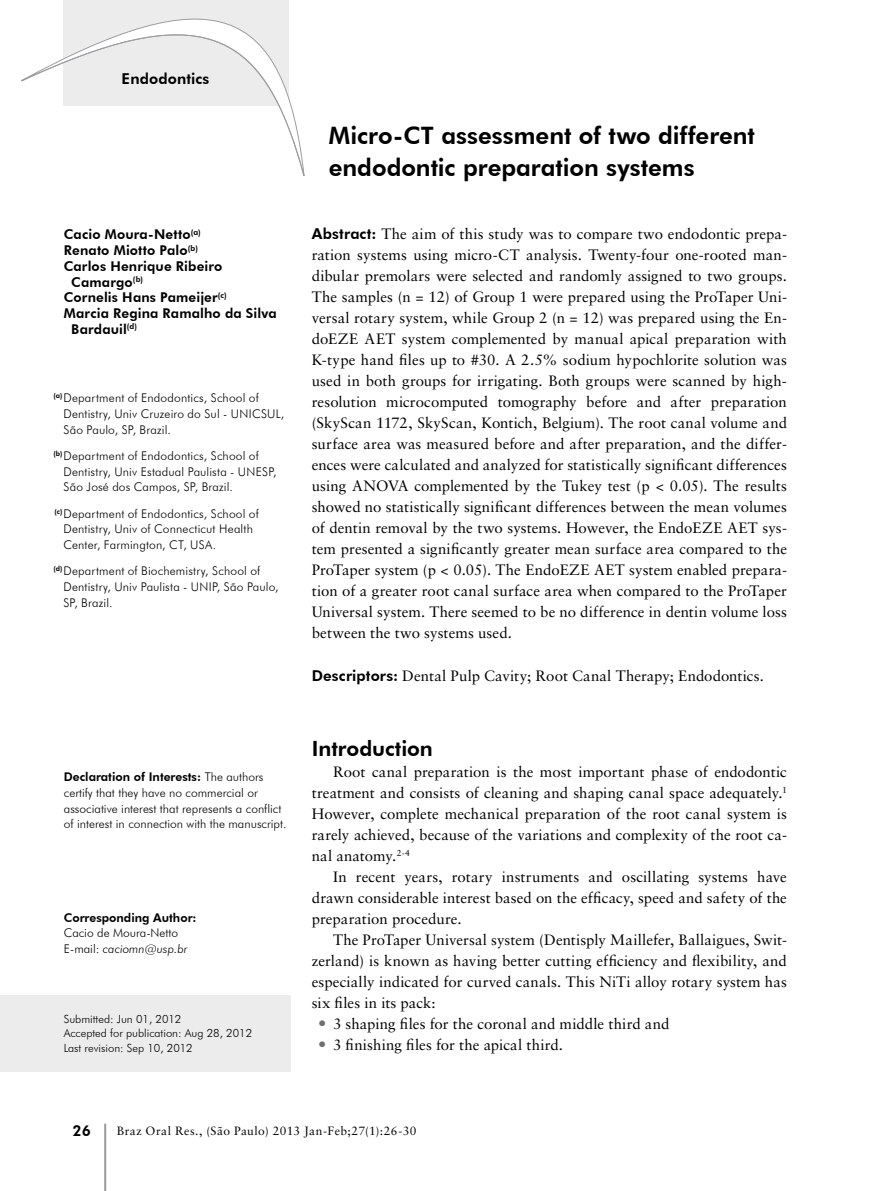
<style>
.page{position:relative;width:893px;height:1191px;background:#fff}
.page>*{position:absolute;margin:0;border:0;box-sizing:border-box;transform-origin:0 0}
.t1{font:800 24px/31.5px "Futura BT";color:#000}
.t2{font:800 21px "Futura BT";color:#000}
.t3{font:15px/21px "Sabon LT Std";letter-spacing:.005em;color:#000;text-align:justify}
.t4{font:800 15px "Futura BT";letter-spacing:.005em;color:#000}
.t5{font:800 13.5px "Futura BT";letter-spacing:.01em;color:#000}
.t6{font:300 12px/15.8px "Futura BT";letter-spacing:.01em;color:#000}
.t7{font:12px "Sabon LT Std";letter-spacing:.035em;color:#000}
.t8{font:800 12px "Futura BT";color:#000}
.t9{font:300 11.25px/14.2px "Futura BT";color:#000}
.s1{font-weight:800}
.s2{font-style:italic}
.s3{font-family:"Futura BT";font-weight:800}
.s4{font-size:16.5px;color:#6e6f70}
</style>
<div class="page">
<div style="left:63px;top:0;width:226px;height:23px;background:#ececed"></div>
<hr style="left:104px;top:1123px;width:2px;height:68px;background:#9b9d9f">
<svg style="left:21px;top:23px;width:284px;height:153px"></svg>
<div style="left:0;top:995px;width:291px;height:76px;background:#ececed"></div>
<p class="t4" style="left:122px;top:69px;width:89px">Endodontics</p>
<p class="t5" style="left:64px;top:226px;width:139px">Cacio Moura-Netto<sup>(a)</sup></p>
<p class="t5" style="left:64px;top:242px;width:136px">Renato Miotto Palo<sup>(b)</sup></p>
<p class="t5" style="left:64px;top:258px;width:160px">Carlos Henrique Ribeiro</p>
<p class="t5" style="left:71px;top:273px;width:73px">Camargo<sup>(b)</sup></p>
<p class="t5" style="left:64px;top:289px;width:165px">Cornelis Hans Pameijer<sup>(c)</sup></p>
<p class="t5" style="left:64px;top:305px;width:215px">Marcia Regina Ramalho da Silva</p>
<p class="t5" style="left:71px;top:321px;width:67px">Bardauil<sup>(d)</sup></p>
<p class="t6" style="left:63px;top:390px;width:222px;text-indent:-10px"><sup>(a)</sup>Department of Endodontics, School of<br>Dentistry, Univ Cruzeiro do Sul - UNICSUL,<br>São Paulo, SP, Brazil.</p>
<p class="t6" style="left:63px;top:447px;width:215px;text-indent:-10px"><sup>(b)</sup>Department of Endodontics, School of<br>Dentistry, Univ Estadual Paulista - UNESP,<br>São José dos Campos, SP, Brazil.</p>
<p class="t6" style="left:63px;top:505px;width:197px;text-indent:-9px"><sup>(c)</sup>Department of Endodontics, School of<br>Dentistry, Univ of Connecticut Health<br>Center, Farmington, CT, USA.</p>
<p class="t6" style="left:63px;top:563px;width:217px;text-indent:-10px"><sup>(d)</sup>Department of Biochemistry, School of<br>Dentistry, Univ Paulista - UNIP, São Paulo,<br>SP, Brazil.</p>
<p class="t6" style="left:64px;top:769px;width:224px"><span class="s1">Declaration of Interests:</span> The authors certify that they have no commercial or associative interest that represents a conflict of interest in connection with the manuscript.</p>
<p class="t8" style="left:64px;top:910px;width:134px">Corresponding Author:</p>
<p class="t6" style="left:64px;top:925px;width:125px">Cacio de Moura-Netto<br>E-mail: <span class="s2">caciomn@usp.br</span></p>
<p class="t9" style="left:64px;top:1012px;width:190px">Submitted: Jun 01, 2012<br>Accepted for publication: Aug 28, 2012<br>Last revision: Sep 10, 2012</p>
<h1 class="t1" style="left:329px;top:120px;width:428px">Micro-CT assessment of two different endodontic preparation systems</h1>
<p class="t3" style="left:312px;top:223px;width:477px"><span class="s3">Abstract:</span> The aim of this study was to compare two endodontic prepa&shy;ration systems using micro-CT analysis. Twenty-four one-rooted man&shy;dibular premolars were selected and randomly assigned to two groups.<br>The samples (n = 12) of Group 1 were prepared using the ProTaper Uni&shy;versal rotary system, while Group 2 (n = 12) was prepared using the En&shy;doEZE AET system complemented by manual apical preparation with K-type hand files up to #30. A 2.5% sodium hypochlorite solution was used in both groups for irrigating. Both groups were scanned by high&shy;resolution microcomputed tomography before and after preparation (SkyScan 1172, SkyScan, Kontich, Belgium). The root canal volume and surface area was measured before and after preparation, and the differ&shy;ences were calculated and analyzed for statistically significant differences using ANOVA complemented by the Tukey test (p &lt; 0.05). The results showed no statistically significant differences between the mean volumes of dentin removal by the two systems. However, the EndoEZE AET sys&shy;tem presented a significantly greater mean surface area compared to the ProTaper system (p &lt; 0.05). The EndoEZE AET system enabled prepara&shy;tion of a greater root canal surface area when compared to the ProTaper Universal system. There seemed to be no difference in dentin volume loss between the two systems used.</p>
<p class="t3" style="left:312px;top:665px;width:454px"><span class="s3">Descriptors:</span> Dental Pulp Cavity; Root Canal Therapy; Endodontics.</p>
<h2 class="t2" style="left:312px;top:736px;width:123px">Introduction</h2>
<p class="t3" style="left:312px;top:761px;width:477px;text-indent:21px">Root canal preparation is the most important phase of endodontic treatment and consists of cleaning and shaping canal space adequately.<sup>1<br></sup>However, complete mechanical preparation of the root canal system is rarely achieved, because of the variations and complexity of the root ca&shy;nal anatomy.<sup>2-4</sup></p>
<p class="t3" style="left:312px;top:866px;width:477px;text-indent:21px">In recent years, rotary instruments and oscillating systems have drawn considerable interest based on the efficacy, speed and safety of the preparation procedure.</p>
<p class="t3" style="left:312px;top:929px;width:477px;text-indent:21px">The ProTaper Universal system (Dentisply Maillefer, Ballaigues, Swit&shy;zerland) is known as having better cutting efficiency and flexibility, and especially indicated for curved canals. This NiTi alloy rotary system has six files in its pack:</p>
<p class="t3" style="left:318px;top:1013px;width:353px"><span class="s4">•</span> 3 shaping files for the coronal and middle third and</p>
<p class="t3" style="left:318px;top:1034px;width:246px"><span class="s4">•</span> 3 finishing files for the apical third.</p>
<p class="t4" style="left:73px;top:1121px;width:20px">26</p>
<p class="t7" style="left:117px;top:1123px;width:301px">Braz Oral Res., (São Paulo) 2013 Jan-Feb;27(1):26-30</p>
</div>
